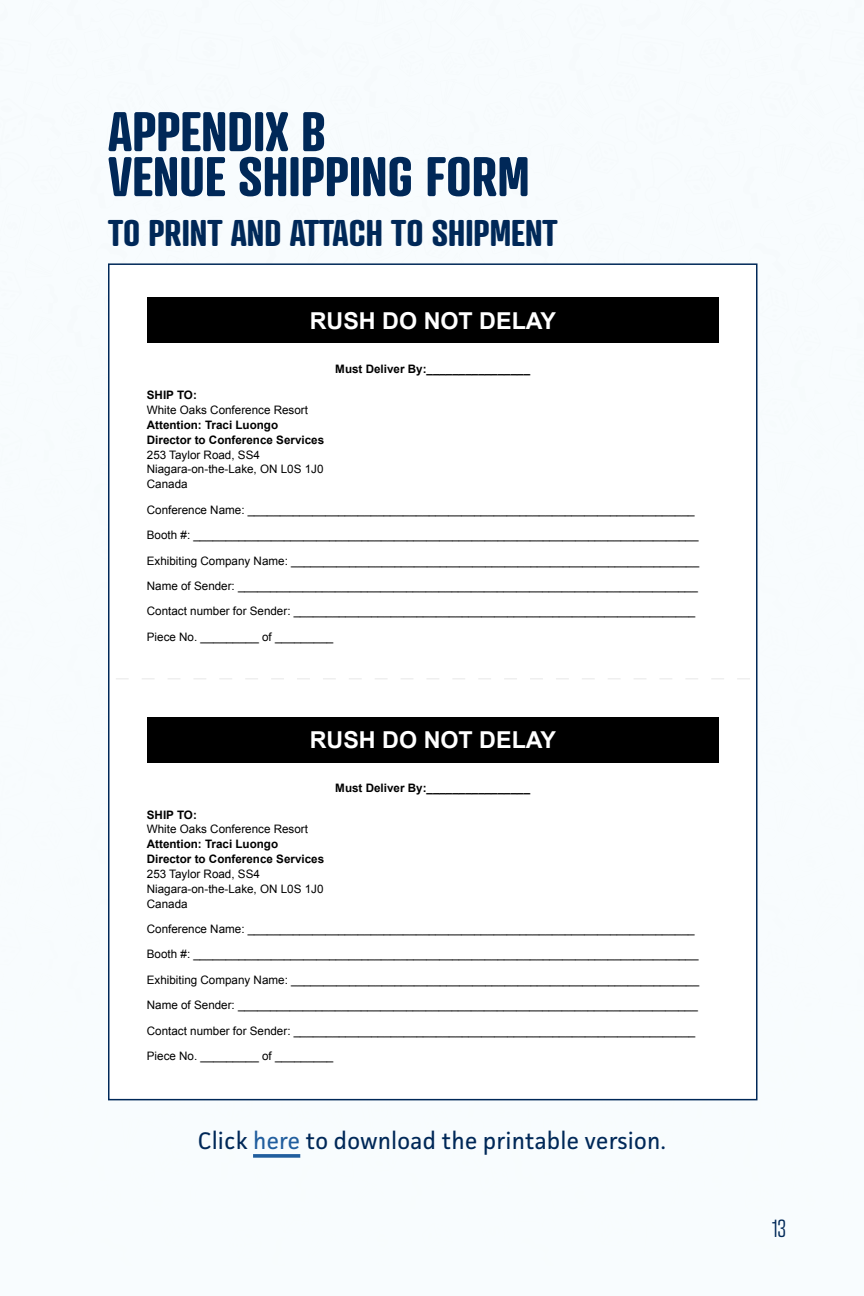
<style>
.page{position:relative;width:864px;height:1296px;background:#f8fcfe}
.page>*{position:absolute;margin:0;border:0;box-sizing:border-box;transform-origin:0 0}
.t1{font:700 54px/45px "Atrament";color:#002858}
.t2{font:700 36px "Atrament";color:#002858}
.t3{font:24px "Facit";color:#002858}
.t4{font:300 24px "Atrament";color:#002858}
.t5{font:700 23.4px "Arial";color:#fff}
.t6{font:11.7px/25.5px "Arial";color:#000}
.t7{font:700 11.7px/14.7px "Arial";color:#000}
.s1{color:#215e9e}
</style>
<div class="page">
<svg style="left:253px;top:1154px;width:47px;height:4px"></svg>
<div style="left:109px;top:264px;width:648px;height:836px;background:#fff"></div>
<div style="left:147px;top:298px;width:572px;height:45px;background:#000"></div>
<div style="left:147px;top:717px;width:572px;height:46px;background:#000"></div>
<svg style="left:116px;top:678px;width:634px;height:1px"></svg>
<h1 class="t1" style="left:108px;top:108px;width:423px">APPENDIX B<br>VENUE SHIPPING FORM</h1>
<h2 class="t2" style="left:108px;top:210px;width:451px">TO PRINT AND ATTACH TO SHIPMENT</h2>
<h3 class="t5" style="left:310px;top:305px;width:248px">RUSH DO NOT DELAY</h3>
<p class="t7" style="left:335px;top:362px;width:196px">Must Deliver By:________________</p>
<p class="t7" style="left:147px;top:388px;width:52px">SHIP TO:</p>
<p class="t6" style="left:147px;top:397px;width:163px">White Oaks Conference Resort</p>
<p class="t7" style="left:147px;top:418px;width:179px">Attention: Traci Luongo<br>Director to Conference Services</p>
<p class="t6" style="left:147px;top:447px;width:178px;line-height:14.7px">253 Taylor Road, SS4<br>Niagara-on-the-Lake, ON L0S 1J0<br>Canada</p>
<p class="t6" style="left:147px;top:497px;width:554px">Conference Name: _____________________________________________________________________ Booth #: ______________________________________________________________________________ Exhibiting Company Name: _______________________________________________________________ Name of Sender: _______________________________________________________________________ Contact number for Sender: ______________________________________________________________ Piece No. _________ of _________</p>
<h3 class="t5" style="left:310px;top:725px;width:248px">RUSH DO NOT DELAY</h3>
<p class="t7" style="left:335px;top:781px;width:196px">Must Deliver By:________________</p>
<p class="t7" style="left:147px;top:808px;width:52px">SHIP TO:</p>
<p class="t6" style="left:147px;top:817px;width:163px">White Oaks Conference Resort</p>
<p class="t7" style="left:147px;top:837px;width:179px">Attention: Traci Luongo<br>Director to Conference Services</p>
<p class="t6" style="left:147px;top:867px;width:178px;line-height:14.7px">253 Taylor Road, SS4<br>Niagara-on-the-Lake, ON L0S 1J0<br>Canada</p>
<p class="t6" style="left:147px;top:916px;width:554px">Conference Name: _____________________________________________________________________ Booth #: ______________________________________________________________________________ Exhibiting Company Name: _______________________________________________________________ Name of Sender: _______________________________________________________________________ Contact number for Sender: ______________________________________________________________ Piece No. _________ of _________</p>
<h3 class="t3" style="left:198px;top:1125px;width:470px">Click <span class="s1">here</span> to download the printable version.</h3>
<h3 class="t4" style="left:772px;top:1214px;width:15px">13</h3>
</div>
